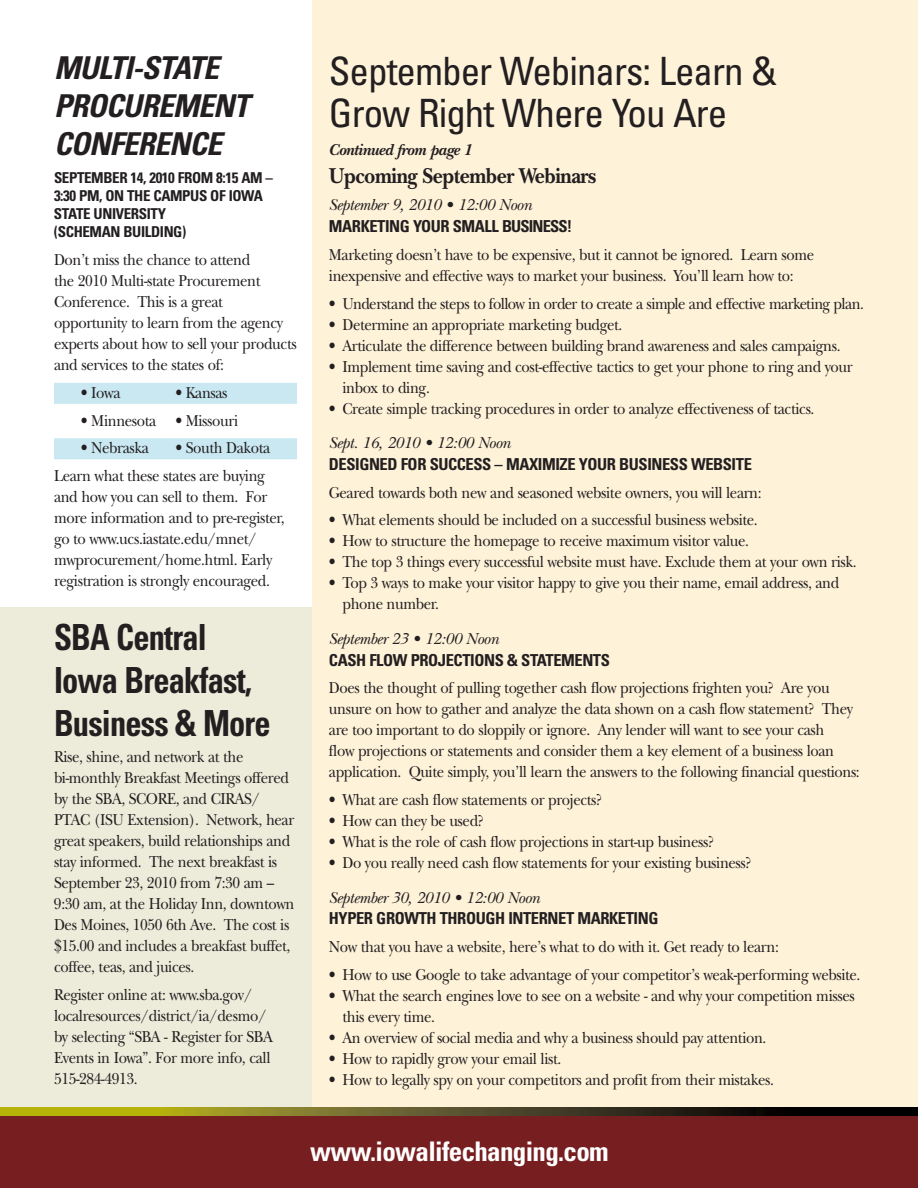
<style>
.page{position:relative;width:918px;height:1188px;background:#fff}
.page>*{position:absolute;margin:0;border:0;box-sizing:border-box;transform-origin:0 0}
.t1{font:condensed 39px/42px "Univers";letter-spacing:-.025em;color:#231f20}
.t2{font:700 condensed 36px/43.2px "Univers";letter-spacing:-.025em;color:#231f20;scale:.9 1}
.t3{font:italic 700 condensed 31.5px/37.8px "Univers";letter-spacing:-.025em;color:#231f20}
.t4{font:700 condensed 27px "Univers";letter-spacing:-.025em;color:#fff}
.t5{font:700 22.5px "New Baskerville";letter-spacing:-.025em;color:#231f20;scale:.9 1}
.t6{font:16.5px/21px "New Baskerville";letter-spacing:-.025em;color:#231f20;scale:.9 1}
.t7{font:700 condensed 16.5px "Univers";letter-spacing:-.025em;color:#231f20}
.t8{font:italic 16.5px "New Baskerville";letter-spacing:-.025em;color:#231f20}
.t9{font:16.5px "New Baskerville";letter-spacing:-.05em;color:#231f20;scale:.9 1}
.t10{font:italic 700 16.5px "New Baskerville";letter-spacing:-.025em;color:#231f20}
.t11{font:700 condensed 15px/18px "Univers";letter-spacing:-.025em;color:#231f20}
</style>
<div class="page">
<div style="left:0;top:608px;width:313px;height:511px;background:#edecdb"></div>
<div style="left:313px;top:0;width:605px;height:1107px;background:#fef2d9"></div>
<svg style="left:0;top:1107px;width:918px;height:9px;background:#5c5719"></svg>
<div style="left:0;top:1116px;width:918px;height:72px;background:#771f20"></div>
<div style="left:54px;top:383px;width:243px;height:21px;background:#c9e8f2"></div>
<div style="left:54px;top:438px;width:243px;height:21px;background:#c9e8f2"></div>
<h3 class="t3" style="left:54px;top:49px;width:197px">MULTI-STATE<br>PROCUREMENT<br>CONFERENCE</h3>
<p class="t11" style="left:54px;top:169px;width:221px">SEPTEMBER 14, 2010 FROM 8:15 AM –<br>3:30 PM, ON THE CAMPUS OF IOWA<br>STAT</p>
<p class="t11" style="left:54px;top:205px;width:134px;text-indent:29px">E UNIVERSITY (SCHEMAN BUILDING)</p>
<p class="t6" style="left:54px;top:249px;width:271px">Don’t miss the chance to attend<br>the 2010 Multi-state Procurement<br>Conference. This is a great opportunity to learn from the agency experts about how to sell your products and services to the states of:</p>
<p class="t6" style="left:81px;top:382px;width:45px">• Iowa</p>
<p class="t6" style="left:176px;top:382px;width:59px">• Kansas</p>
<p class="t6" style="left:81px;top:410px;width:176px">• Minnesota • Missouri</p>
<p class="t6" style="left:81px;top:438px;width:77px">• Nebraska</p>
<p class="t6" style="left:54px;top:434px;width:242px;line-height:27.8px;text-indent:122px">• South Dakota<br>Learn what these states are buying</p>
<p class="t6" style="left:54px;top:486px;width:258px">and how you can sell to them. For more information and to pre-register, go to www.ucs.iastate.edu/mnet/ mwprocurement/home.html. Early registration is strongly encouraged.</p>
<h2 class="t2" style="left:54px;top:615px;width:242px">SBA CENTRAL<br>IOWA BREAKFAST,<br>BUSINESS &amp; MORE</h2>
<p class="t6" style="left:54px;top:747px;width:269px">Rise, shine, and network at the bi-monthly Breakfast Meetings offered by the SBA, SCORE, and CIRAS/ PTAC (ISU Extension). Network, hear great speakers, build relationships and stay informed. The next breakfast is September 23, 2010 from 7:30 am – 9:30 am, at the Holiday Inn, downtown Des Moines, 1050 6th Ave. The cost is $15.00 and includes a breakfast buffet, coffee, teas, and juices.</p>
<p class="t6" style="left:54px;top:985px;width:245px">Register online at: www.sba.gov/ localresources/district/ia/desmo/ by selecting “SBA - Register for SBA<br>Events in Iowa”. For more info, call<br>515-284-4913.</p>
<h1 class="t1" style="left:329px;top:50px;width:450px">September Webinars: Learn &amp;<br>Grow Right Where You Are</h1>
<p class="t10" style="left:329px;top:140px;width:145px">Continued from page 1</p>
<h3 class="t5" style="left:329px;top:162px;width:299px">Upcoming September Webinars</h3>
<p class="t8" style="left:329px;top:195px;width:205px">September 9, 2010 • 12:00 Noon</p>
<p class="t7" style="left:329px;top:216px;width:245px">MARKETI NG YOUR SMALL BUSINESS!</p>
<p class="t6" style="left:329px;top:244px;width:541px">Marketing doesn’t have to be expensive, but it cannot be ignored. Learn some inexpensive and effective ways to market your business. You’ll learn how to:</p>
<p class="t9" style="left:329px;top:294px;width:596px">• Understand the steps to follow in order to create a simple and effective marketing plan.</p>
<p class="t6" style="left:329px;top:314px;width:328px">• Determine an appropriate marketing budget.</p>
<p class="t6" style="left:329px;top:335px;width:570px">• Articulate the difference between building brand awareness and sales campaigns.</p>
<p class="t6" style="left:342px;top:356px;width:569px;text-indent:-14px">• Implement time saving and cost-effective tactics to get your phone to ring and your inbox to ding.</p>
<p class="t6" style="left:329px;top:398px;width:541px">• Create simple tracking procedures in order to analyze effectiveness of tactics.</p>
<p class="t8" style="left:329px;top:433px;width:183px">Sept. 16, 2010 • 12:00 Noon</p>
<p class="t7" style="left:329px;top:454px;width:424px">DESIGNED FOR SUCCESS – MAXIMIZE YOUR BUSINESS WEBSITE</p>
<p class="t6" style="left:329px;top:482px;width:482px">Geared towards both new and seasoned website owners, you will learn:</p>
<p class="t6" style="left:329px;top:510px;width:478px">• What elements should be included on a successful business website.</p>
<p class="t6" style="left:329px;top:531px;width:468px">• How to structure the homepage to receive maximum visitor value.</p>
<p class="t6" style="left:329px;top:552px;width:588px">• The top 3 things every successful website must have. Exclude them at your own risk.</p>
<p class="t6" style="left:342px;top:573px;width:554px;text-indent:-14px">• Top 3 ways to make your visitor happy to give you their name, email address, and phone number.</p>
<p class="t8" style="left:329px;top:629px;width:172px">September 23 • 12:00 Noon</p>
<p class="t7" style="left:329px;top:650px;width:202px">CASH FLOW PROJECTI ONS &amp; STAT</p>
<p class="t7" style="left:553px;top:650px;width:58px">EMENTS</p>
<p class="t6" style="left:329px;top:678px;width:591px">Does the thought of pulling together cash flow projections frighten you? Are you unsure on how to gather and analyze the data shown on a cash flow statement? They are too important to do sloppily or ignore. Any lender will want to see your cash<br>flow projections or statements and consider them a key element of a business loan application. Quite simply, you’ll learn the answers to the following financial questions:</p>
<p class="t6" style="left:329px;top:789px;width:305px">• What are cash flow statements or projects?</p>
<p class="t6" style="left:329px;top:810px;width:174px">• How can they be used?</p>
<p class="t6" style="left:329px;top:831px;width:429px">• What is the role of cash flow projections in start-up business?</p>
<p class="t6" style="left:329px;top:852px;width:471px">• Do you really need cash flow statements for your existing business?</p>
<p class="t8" style="left:329px;top:888px;width:213px">September 30, 2010 • 12:00 Noon</p>
<p class="t7" style="left:329px;top:908px;width:329px">HYPER GROWTH THROUGH INTERNET MARKETI NG</p>
<p class="t6" style="left:329px;top:936px;width:501px">Now that you have a website, here’s what to do with it. Get ready to learn:</p>
<p class="t6" style="left:329px;top:964px;width:592px">• How to use Google to take advantage of your competitor’s weak-performing website.</p>
<p class="t6" style="left:342px;top:985px;width:571px;text-indent:-14px">• What the search engines love to see on a website - and why your competition misses this every time.</p>
<p class="t6" style="left:329px;top:1027px;width:488px">• An overview of social media and why a business should pay attention.</p>
<p class="t6" style="left:329px;top:1048px;width:260px">• How to rapidly grow your email list.</p>
<p class="t6" style="left:329px;top:1069px;width:496px">• How to legally spy on your competitors and profit from their mistakes.</p>
<h3 class="t4" style="left:310px;top:1135px;width:300px">WWW.IOWALIFECHANGING.COM</h3>
</div>
